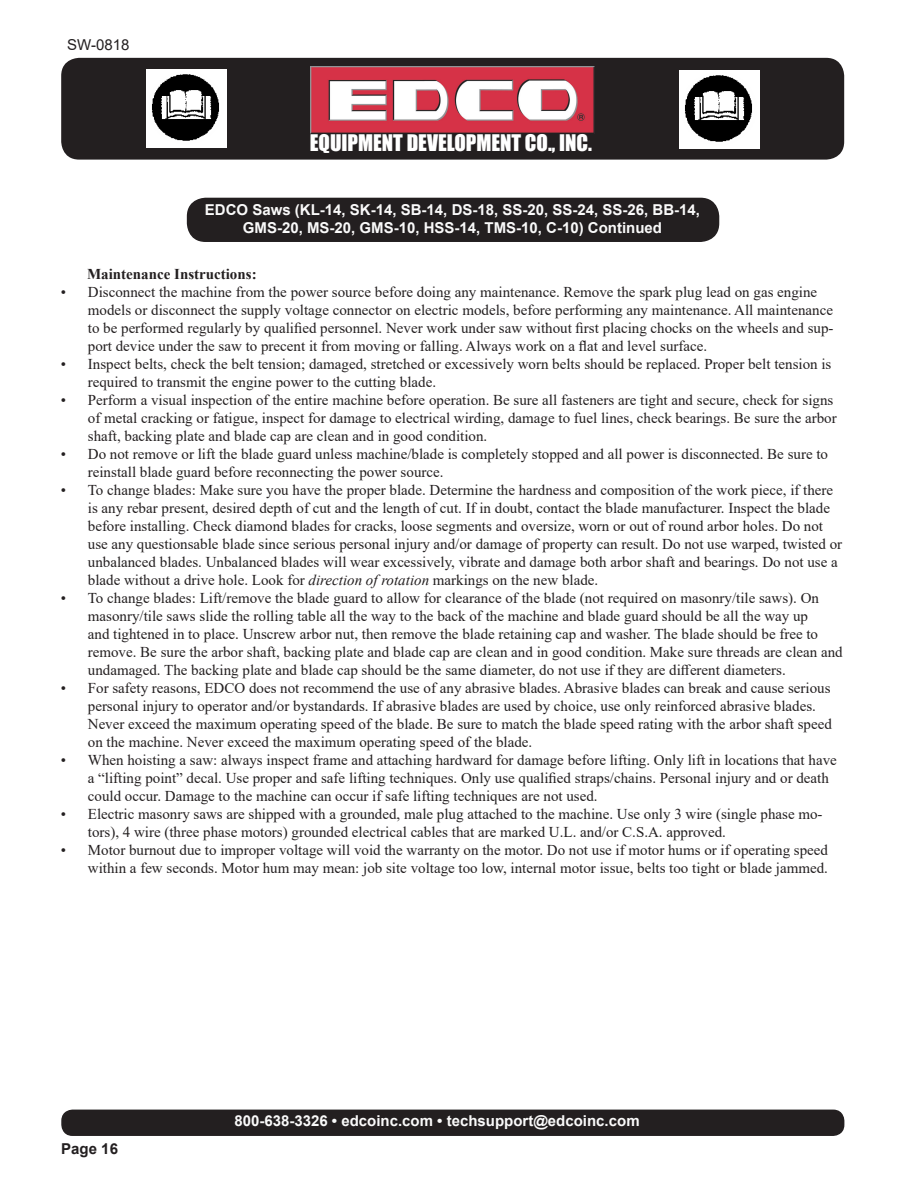
<style>
.page{position:relative;width:918px;height:1188px;background:#fff}
.page>*{position:absolute;margin:0;border:0;box-sizing:border-box;transform-origin:0 0}
.t1{font:21px "Impact";color:#fff}
.t2{font:15px/18px "Times New Roman";color:#231f20}
.t3{font:700 15px "Arial";color:#fafafa}
.t4{font:700 15px "Times New Roman";color:#231f20}
.t5{font:15px "Arial";color:#231f20}
.t6{font:700 15px "Arial";color:#231f20}
.s1{font-style:italic}
</style>
<div class="page">
<div style="left:61px;top:58px;width:783px;height:102px;background:#231f20;border-radius:18px"></div>
<img style="left:310px;top:66px;width:284px;height:67px">
<div style="left:62px;top:1110px;width:782px;height:25px;background:#231f20;border-radius:11px"></div>
<div style="left:61px;top:1110px;width:783px;height:26px;border:2px solid #231f20;border-radius:11px"></div>
<img style="left:147px;top:69px;width:80px;height:79px">
<img style="left:680px;top:70px;width:80px;height:79px">
<div style="left:188px;top:198px;width:531px;height:43px;background:#231f20;border-radius:18px"></div>
<div style="left:187px;top:198px;width:532px;height:44px;border:2px solid #231f20;border-radius:18px"></div>
<p class="t5" style="left:67px;top:34px;width:64px">SW-0818</p>
<h1 class="t1" style="left:310px;top:127px;width:284px">EQUIPMENT DEVELOPMENT CO., INC.</h1>
<p class="t3" style="left:205px;top:199px;width:497px">EDCO Saws (KL-14, SK-14, SB-14, DS-18, SS-20, SS-24, SS-26, BB-14,</p>
<p class="t3" style="left:243px;top:217px;width:421px">GMS-20, MS-20, GMS-10, HSS-14, TMS-10, C-10) Continued</p>
<p class="t4" style="left:87px;top:263px;width:171px">Maintenance Instructions:</p>
<p class="t2" style="left:88px;top:283px;width:747px;text-indent:-27px">• Disconnect the machine from the power source before doing any maintenance. Remove the spark plug lead on gas engine models or disconnect the supply voltage connector on electric models, before performing any maintenance. All maintenance to be performed regularly by qualified personnel. Never work under saw without first placing chocks on the wheels and sup&shy;port device under the saw to precent it from moving or falling. Always work on a flat and level surface.</p>
<p class="t2" style="left:88px;top:355px;width:745px;text-indent:-27px">• Inspect belts, check the belt tension; damaged, stretched or excessively worn belts should be replaced. Proper belt tension is required to transmit the engine power to the cutting blade.</p>
<p class="t2" style="left:88px;top:391px;width:750px;text-indent:-27px">• Perform a visual inspection of the entire machine before operation. Be sure all fasteners are tight and secure, check for signs of metal cracking or fatigue, inspect for damage to electrical wirding, damage to fuel lines, check bearings. Be sure the arbor shaft, backing plate and blade cap are clean and in good condition.</p>
<p class="t2" style="left:88px;top:445px;width:742px;text-indent:-27px">• Do not remove or lift the blade guard unless machine/blade is completely stopped and all power is disconnected. Be sure to reinstall blade guard before reconnecting the power source.</p>
<p class="t2" style="left:88px;top:481px;width:756px;text-indent:-27px">• To change blades: Make sure you have the proper blade. Determine the hardness and composition of the work piece, if there is any rebar present, desired depth of cut and the length of cut. If in doubt, contact the blade manufacturer. Inspect the blade before installing. Check diamond blades for cracks, loose segments and oversize, worn or out of round arbor holes. Do not use any questionsable blade since serious personal injury and/or damage of property can result. Do not use warped, twisted or unbalanced blades. Unbalanced blades will wear excessively, vibrate and damage both arbor shaft and bearings. Do not use a blade without a drive hole. Look for <span class="s1">direction of rotation</span> markings on the new blade.</p>
<p class="t2" style="left:88px;top:589px;width:756px;text-indent:-27px">• To change blades: Lift/remove the blade guard to allow for clearance of the blade (not required on masonry/tile saws). On masonry/tile saws slide the rolling table all the way to the back of the machine and blade guard should be all the way up<br>and tightened in to place. Unscrew arbor nut, then remove the blade retaining cap and washer. The blade should be free to remove. Be sure the arbor shaft, backing plate and blade cap are clean and in good condition. Make sure threads are clean and undamaged. The backing plate and blade cap should be the same diameter, do not use if they are different diameters.</p>
<p class="t2" style="left:88px;top:679px;width:746px;text-indent:-27px">• For safety reasons, EDCO does not recommend the use of any abrasive blades. Abrasive blades can break and cause serious personal injury to operator and/or bystandards. If abrasive blades are used by choice, use only reinforced abrasive blades.<br>Never exceed the maximum operating speed of the blade. Be sure to match the blade speed rating with the arbor shaft speed on the machine. Never exceed the maximum operating speed of the blade.</p>
<p class="t2" style="left:88px;top:751px;width:751px;text-indent:-27px">• When hoisting a saw: always inspect frame and attaching hardward for damage before lifting. Only lift in locations that have a “lifting point” decal. Use proper and safe lifting techniques. Only use qualified straps/chains. Personal injury and or death could occur. Damage to the machine can occur if safe lifting techniques are not used.</p>
<p class="t2" style="left:88px;top:805px;width:736px;text-indent:-27px">• Electric masonry saws are shipped with a grounded, male plug attached to the machine. Use only 3 wire (single phase mo&shy;tors), 4 wire (three phase motors) grounded electrical cables that are marked U.L. and/or C.S.A. approved.</p>
<p class="t2" style="left:61px;top:841px;width:769px;text-align:right">• Motor burnout due to improper voltage will void the warranty on the motor. Do not use if motor hums or if operating speed within a few seconds. Motor hum may mean: job site voltage too low, internal motor issue, belts too tight or blade jammed.</p>
<p class="t6" style="left:61px;top:1138px;width:58px">Page 16</p>
<p class="t3" style="left:234px;top:1111px;width:407px">800-638-3326 • edcoinc.com • techsupport@edcoinc.com</p>
</div>
